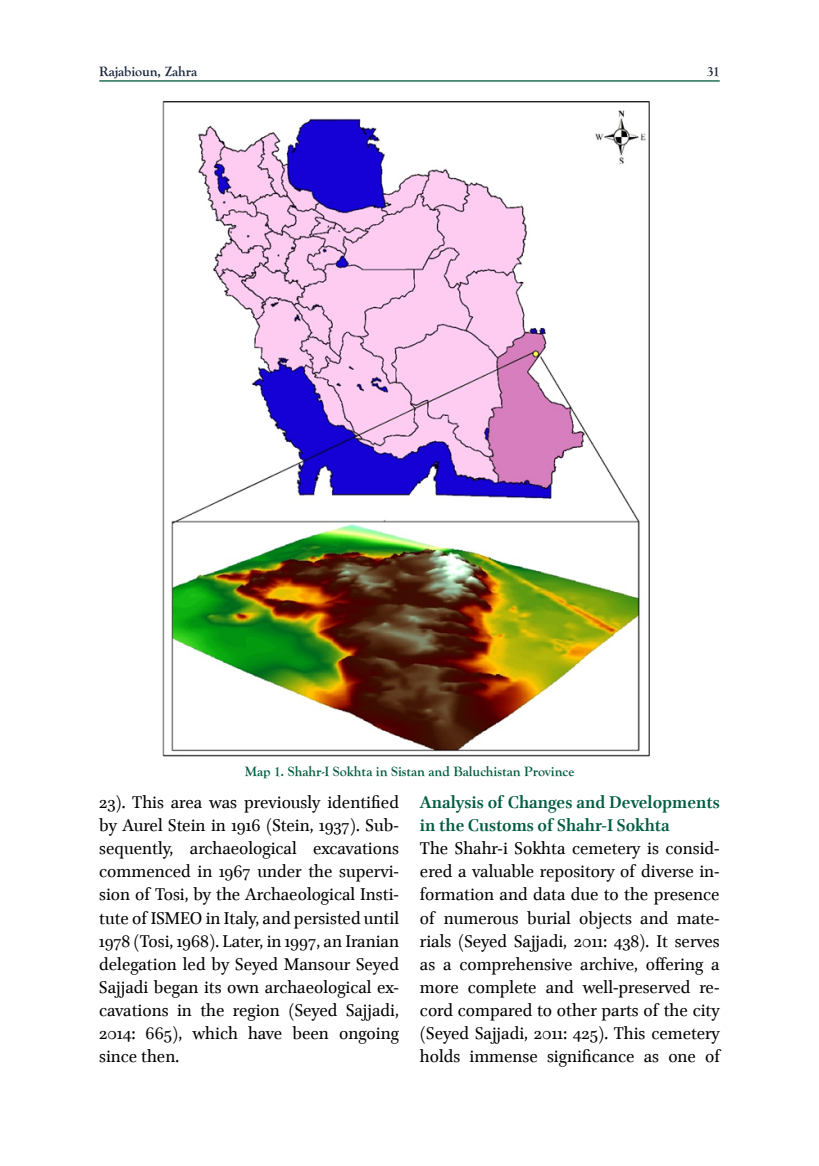
<style>
.page{position:relative;width:819px;height:1166px;background:#fff}
.page>*{position:absolute;margin:0;border:0;box-sizing:border-box;transform-origin:0 0}
.t1{font:19.25px/23.1px "Brill";color:#000;text-align:justify}
.t2{font:700 19.25px/23.1px "Brill";color:#015c40}
.t3{font:700 14px "Goudy Old Style T";color:#015c40}
.t4{font:700 14px "Goudy Old Style T";letter-spacing:-.005em;color:#17233a}
</style>
<div class="page">
<hr style="left:99px;top:80px;width:620px;height:2px;background:#015c40">
<img style="left:162px;top:101px;width:488px;height:656px">
<p class="t4" style="left:99px;top:63px;width:99px">Rajabioun, Zahra</p>
<p class="t4" style="left:706px;top:63px;width:14px">31</p>
<p class="t3" style="left:245px;top:763px;width:331px">Map 1. Shahr-I Sokhta in Sistan and Baluchistan Province</p>
<p class="t1" style="left:99px;top:791px;width:301px">23). This area was previously identified by Aurel Stein in 1916 (Stein, 1937). Sub&shy;sequently, archaeological excavations commenced in 1967 under the supervi&shy;sion of Tosi, by the Archaeological Insti&shy;tute of ISMEO in Italy, and persisted until 1978 (Tosi, 1968). Later, in 1997, an Iranian delegation led by Seyed Mansour Seyed Sajjadi began its own archaeological ex&shy;cavations in the region (Seyed Sajjadi, 2014: 665), which have been ongoing since then.</p>
<p class="t2" style="left:420px;top:791px;width:301px">Analysis of Changes and Developments in the Customs of Shahr-I Sokhta</p>
<p class="t1" style="left:420px;top:838px;width:301px">The Shahr-i Sokhta cemetery is consid&shy;ered a valuable repository of diverse in&shy;formation and data due to the presence of numerous burial objects and mate&shy;rials (Seyed Sajjadi, 2011: 438). It serves as a comprehensive archive, offering a more complete and well-preserved re&shy;cord compared to other parts of the city (Seyed Sajjadi, 2011: 425). This cemetery holds immense significance as one of</p>
</div>
